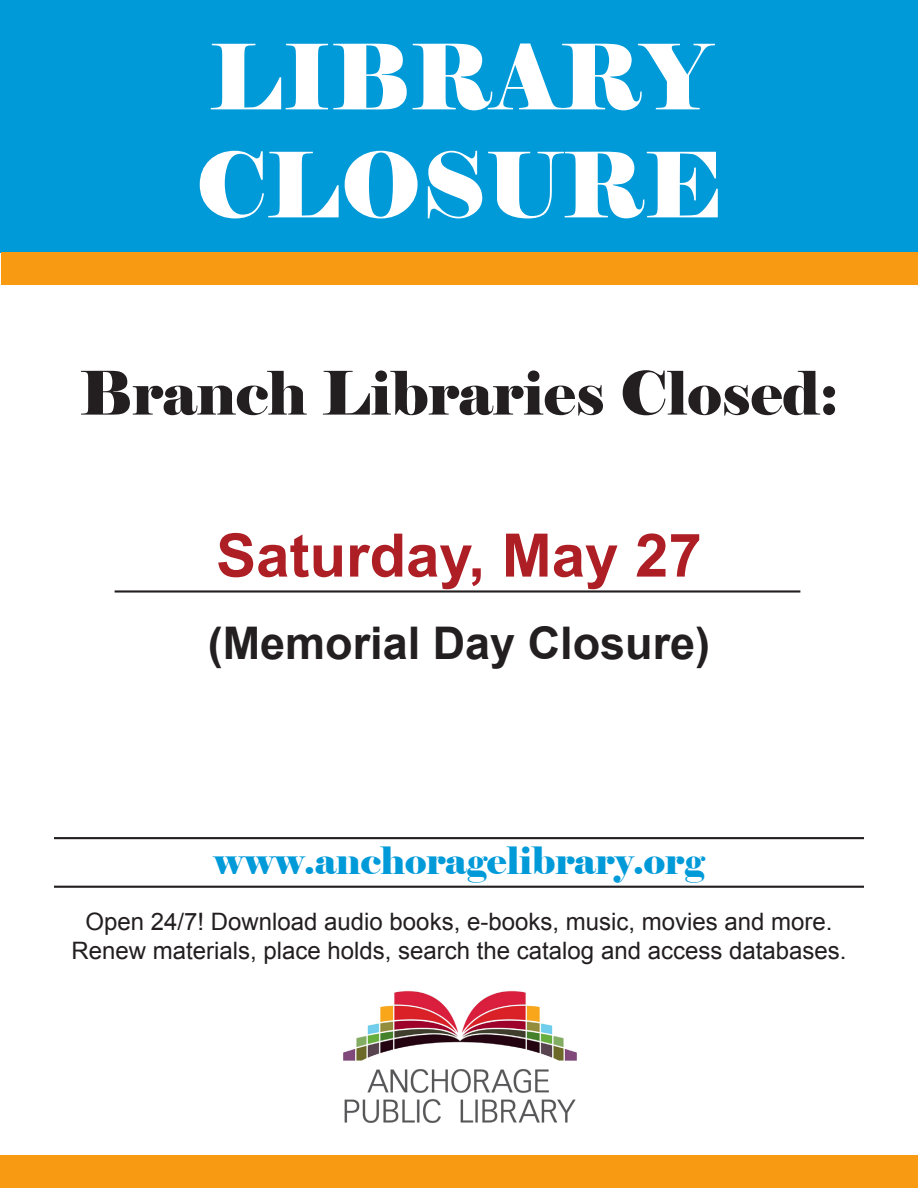
<style>
.page{position:relative;width:918px;height:1188px;background:#fff}
.page>*{position:absolute;margin:0;border:0;box-sizing:border-box;transform-origin:0 0}
.t1{font:90px "Elephant";color:#fff}
.t2{font:60px "Elephant";color:#231f20}
.t3{font:700 60px "Arial";color:#ad1e25}
.t4{font:700 45px "Arial";color:#231f20}
.t5{font:37.5px "Elephant";color:#009ad9}
.t6{font:24px "Arial";color:#231f20}
</style>
<div class="page">
<img style="left:343px;top:991px;width:234px;height:132px">
<div style="left:0;top:0;width:918px;height:252px;background:#009ad9"></div>
<hr style="left:54px;top:886px;width:810px;height:2px;background:#231f20">
<div style="left:0;top:1156px;width:918px;height:32px;background:#f89b12"></div>
<hr style="left:54px;top:837px;width:810px;height:2px;background:#231f20">
<div style="left:1px;top:252px;width:917px;height:33px;background:#f89b12"></div>
<hr style="left:115px;top:590px;width:685px;height:3px;background:#231f20">
<p class="t1" style="left:209px;top:21px;width:501px">LIBRARY</p>
<p class="t1" style="left:195px;top:129px;width:529px">CLOSURE</p>
<p class="t2" style="left:80px;top:356px;width:761px">Branch Libraries Closed:</p>
<p class="t3" style="left:216px;top:516px;width:487px">Saturday, May 27</p>
<p class="t4" style="left:208px;top:614px;width:504px">(Memorial Day Closure)</p>
<p class="t5" style="left:213px;top:837px;width:493px">www.anchoragelibrary.org</p>
<p class="t6" style="left:85px;top:906px;width:748px">Open 24/7! Download audio books, e-books, music, movies and more.</p>
<p class="t6" style="left:71px;top:935px;width:777px">Renew materials, place holds, search the catalog and access databases.</p>
</div>
